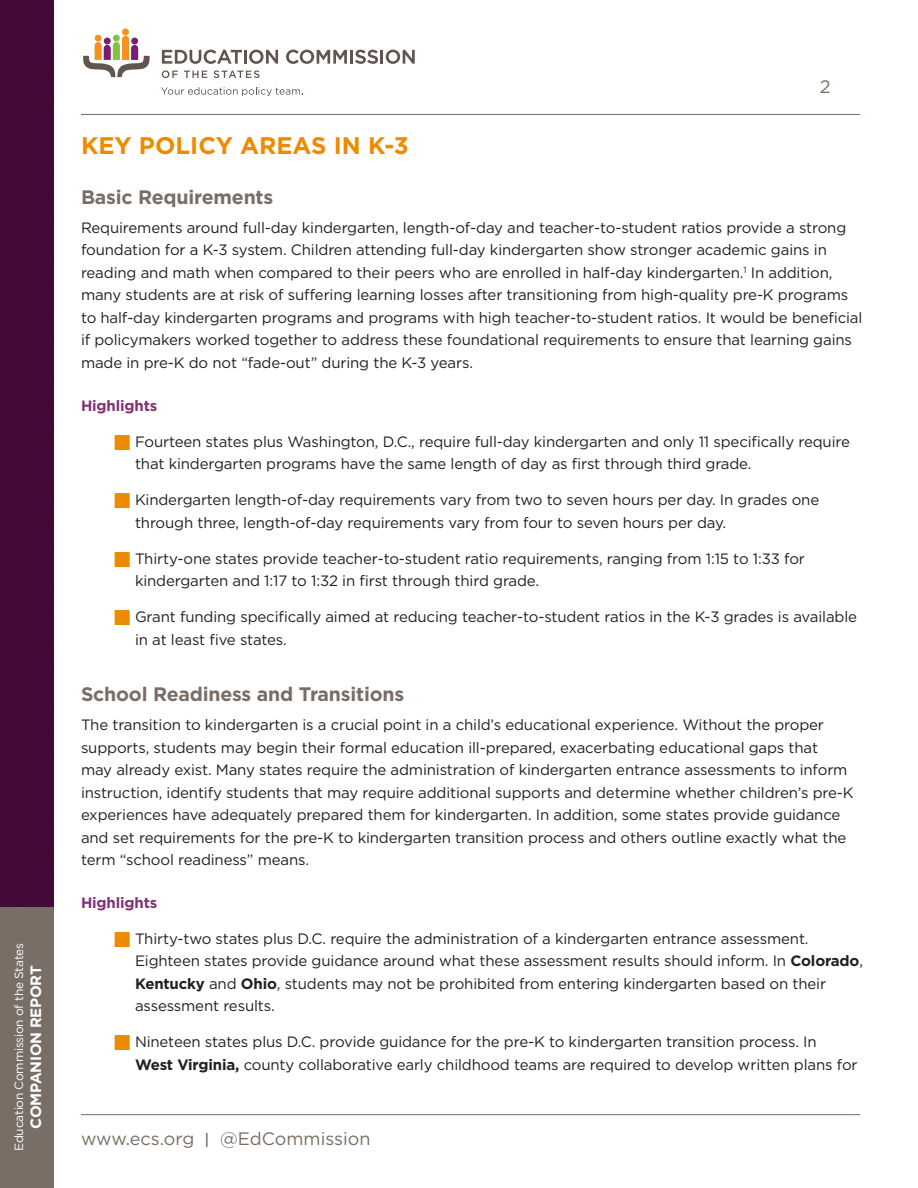
<style>
.page{position:relative;width:918px;height:1188px;background:#fff}
.page>*{position:absolute;margin:0;border:0;box-sizing:border-box;transform-origin:0 0}
.HED-orange{font:700 24px "Gotham";color:#ed8b00}
.SUB{font:700 19.5px "Gotham";letter-spacing:-.01em;color:#796e65}
.t1{font:18px "Gotham";color:#796e65}
.BODY_10_15{font:15px/22.5px "Gotham";letter-spacing:-.01em;color:#231f20}
.Bold_italic_HED_-_Gr{font:700 15px "Gotham";letter-spacing:-.01em;color:#833177}
.t2{font:700 15px "Gotham";letter-spacing:-.02em;color:#fff}
.t3{font:12px "Gotham";letter-spacing:-.02em;color:#fff}
.s1{font-weight:700}
.s2{font-weight:500;font-size:15px}
</style>
<div class="page">
<hr style="left:81px;top:1114px;width:779px;height:1px;background:#796e65">
<hr style="left:81px;top:114px;width:779px;height:1px;background:#796e65">
<div style="left:95px;top:35px;width:7px;height:7px;background:#f6911e;border-radius:50%"></div>
<div style="left:122px;top:29px;width:7px;height:6px;background:#f6911e;border-radius:50%"></div>
<div style="left:113px;top:35px;width:7px;height:7px;background:#81c340;border-radius:50%"></div>
<svg style="left:83px;top:36px;width:67px;height:41px"></svg>
<svg style="left:161px;top:87px;width:142px;height:9px"></svg>
<svg style="left:162px;top:50px;width:80px;height:14px"></svg>
<hr style="left:244px;top:50px;width:3px;height:14px;background:#62544e">
<svg style="left:249px;top:50px;width:29px;height:14px"></svg>
<svg style="left:286px;top:50px;width:61px;height:14px"></svg>
<hr style="left:350px;top:50px;width:3px;height:14px;background:#62544e">
<svg style="left:355px;top:50px;width:60px;height:14px"></svg>
<svg style="left:162px;top:70px;width:16px;height:8px"></svg>
<svg style="left:184px;top:71px;width:23px;height:7px"></svg>
<svg style="left:214px;top:70px;width:46px;height:8px"></svg>
<div style="left:0;top:0;width:54px;height:908px;background:#430937"></div>
<div style="left:0;top:908px;width:53px;height:280px;background:#796e65"></div>
<p class="t3" style="left:11px;top:1151px;width:209px;rotate:-90deg">Education Commission of the States</p>
<p class="t2" style="left:26px;top:1129px;width:165px;rotate:-90deg">COMPANION REPORT</p>
<p class="t1" style="left:820px;top:75px;width:12px">2</p>
<p class="HED-orange" style="left:81px;top:130px;width:329px">KEY POLICY AREAS IN K-3</p>
<p class="SUB" style="left:81px;top:184px;width:194px">Basic Requirements</p>
<p class="BODY_10_15" style="left:81px;top:216px;width:783px">Requirements around full-day kindergarten, length-of-day and teacher-to-student ratios provide a strong foundation for a K-3 system. Children attending full-day kindergarten show stronger academic gains in reading and math when compared to their peers who are enrolled in half-day kindergarten.<sup>1</sup> In addition, many students are at risk of suffering learning losses after transitioning from high-quality pre-K programs to half-day kindergarten programs and programs with high teacher-to-student ratios. It would be beneficial if policymakers worked together to address these foundational requirements to ensure that learning gains made in pre-K do not “fade-out” during the K-3 years.</p>
<p class="Bold_italic_HED_-_Gr" style="left:81px;top:395px;width:78px">Highlights</p>
<p class="BODY_10_15" style="left:135px;top:430px;width:716px">Fourteen states plus Washington, D.C., require full-day kindergarten and only 11 specifically require that kindergarten programs have the same length of day as first through third grade.</p>
<p class="BODY_10_15" style="left:135px;top:488px;width:686px">Kindergarten length-of-day requirements vary from two to seven hours per day. In grades one through three, length-of-day requirements vary from four to seven hours per day.</p>
<p class="BODY_10_15" style="left:135px;top:547px;width:672px">Thirty-one states provide teacher-to-student ratio requirements, ranging from 1:15 to 1:33 for kindergarten and 1:17 to 1:32 in first through third grade.</p>
<p class="BODY_10_15" style="left:135px;top:605px;width:724px">Grant funding specifically aimed at reducing teacher-to-student ratios in the K-3 grades is available in at least five states.</p>
<p class="SUB" style="left:81px;top:681px;width:325px">School Readiness and Transitions</p>
<p class="BODY_10_15" style="left:81px;top:713px;width:774px">The transition to kindergarten is a crucial point in a child’s educational experience. Without the proper supports, students may begin their formal education ill-prepared, exacerbating educational gaps that<br>may already exist. Many states require the administration of kindergarten entrance assessments to inform instruction, identify students that may require additional supports and determine whether children’s pre-K experiences have adequately prepared them for kindergarten. In addition, some states provide guidance and set requirements for the pre-K to kindergarten transition process and others outline exactly what the term “school readiness” means.</p>
<p class="Bold_italic_HED_-_Gr" style="left:81px;top:893px;width:78px">Highlights</p>
<p class="BODY_10_15" style="left:135px;top:927px;width:730px">Thirty-two states plus D.C. require the administration of a kindergarten entrance assessment.<br>Eighteen states provide guidance around what these assessment results should inform. In <span class="s1">Colorado</span>, <span class="s1">Kentucky</span> and <span class="s1">Ohio</span>, students may not be prohibited from entering kindergarten based on their assessment results.</p>
<p class="BODY_10_15" style="left:135px;top:1031px;width:724px">Nineteen states plus D.C. provide guidance for the pre-K to kindergarten transition process. In<br><span class="s1">West Virginia,</span> county collaborative early childhood teams are required to develop written plans for</p>
<p class="t1" style="left:81px;top:1127px;width:291px">www.ecs.org <span class="s2">|</span> @EdCommission</p>
</div>
